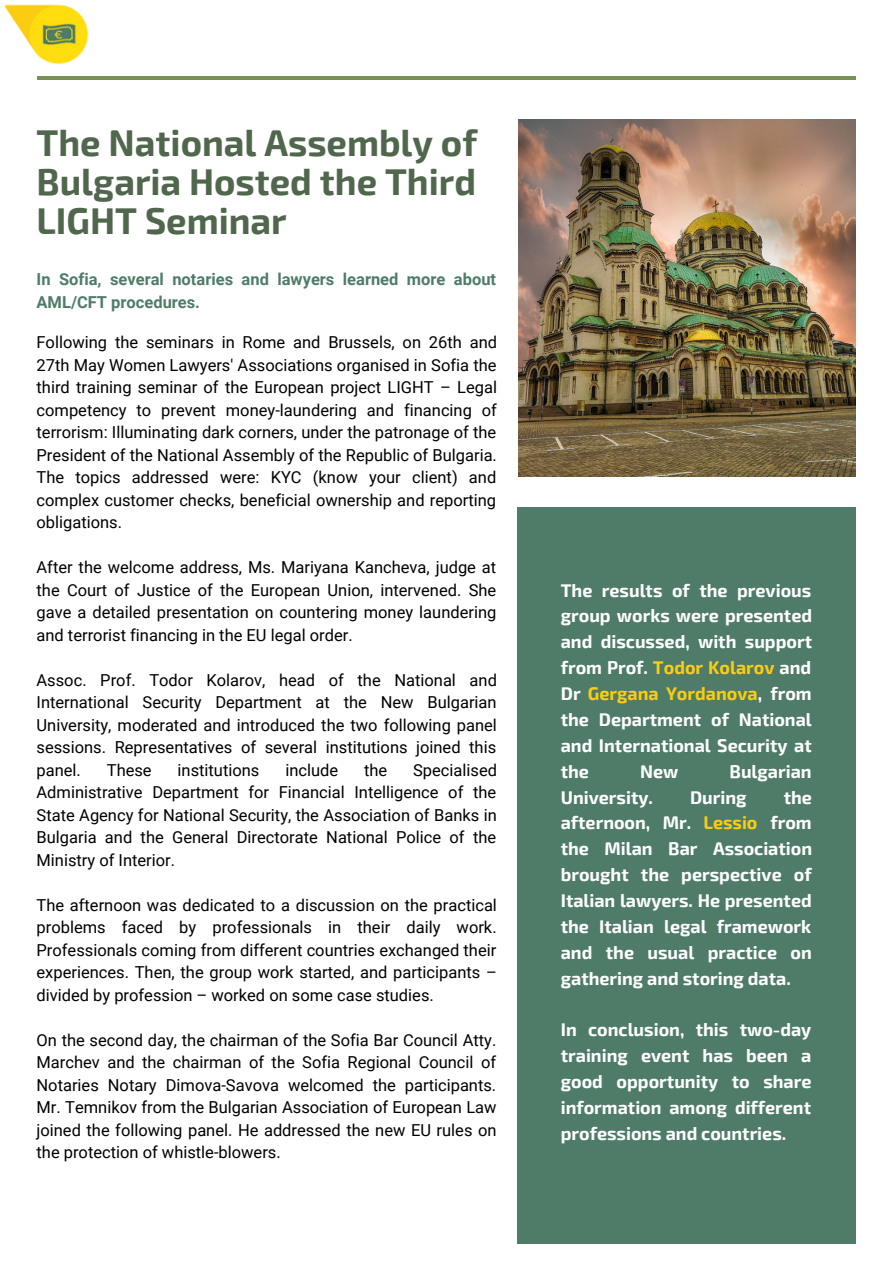
<style>
.page{position:relative;width:893px;height:1264px;background:#fff}
.page>*{position:absolute;margin:0;border:0;box-sizing:border-box;transform-origin:0 0}
.t1{font:700 36.45px/39.3px "Exo 2";color:#50674d;text-align:justify}
.t2{font:700 18px/25.8px "Exo 2";color:#fff;text-align:justify}
.t3{font:16.5px/22.5px "Roboto";color:#000;text-align:justify}
.t4{font:700 16.5px/22.5px "Roboto";color:#4e7c68}
.s1{color:#facc14}
</style>
<div class="page">
<img style="left:518px;top:120px;width:337px;height:356px">
<div style="left:517px;top:507px;width:338px;height:736px;background:#4e7c68"></div>
<hr style="left:37px;top:76px;width:818px;height:4px;background:#779254">
<img style="left:4px;top:4px;width:85px;height:61px">
<h1 class="t1" style="left:37px;top:121px;width:442px">The National Assembly of Bulgaria Hosted the Third LIGHT Seminar</h1>
<p class="t4" style="left:37px;top:268px;width:461px">In Sofia, several notaries and lawyers learned more about<br>AML/CFT procedures.</p>
<p class="t3" style="left:37px;top:331px;width:462px">Following the seminars in Rome and Brussels, on 26th and 27th May Women Lawyers' Associations organised in Sofia the third training seminar of the European project LIGHT – Legal competency to prevent money-laundering and financing of terrorism: Illuminating dark corners, under the patronage of the President of the National Assembly of the Republic of Bulgaria.<br>The topics addressed were: KYC (know your client) and complex customer checks, beneficial ownership and reporting obligations.</p>
<p class="t3" style="left:37px;top:556px;width:461px">After the welcome address, Ms. Mariyana Kancheva, judge at the Court of Justice of the European Union, intervened. She gave a detailed presentation on countering money laundering and terrorist financing in the EU legal order.</p>
<p class="t3" style="left:37px;top:668px;width:462px">Assoc. Prof. Todor Kolarov, head of the National and International Security Department at the New Bulgarian University, moderated and introduced the two following panel sessions. Representatives of several institutions joined this panel.</p>
<p class="t3" style="left:37px;top:758px;width:462px;text-indent:376px">Specialised Administrative Department for Financial Intelligence of the State Agency for National Security, the Association of Banks in Bulgaria and the General Directorate National Police of the Ministry of Interior.</p>
<p class="t3" style="left:37px;top:893px;width:462px">The afternoon was dedicated to a discussion on the practical problems faced by professionals in their daily work.<br>Professionals coming from different countries exchanged their experiences. Then, the group work started, and participants – divided by profession – worked on some case studies.</p>
<p class="t3" style="left:37px;top:1028px;width:461px">On the second day, the chairman of the Sofia Bar Council Atty.<br>Marchev and the chairman of the Sofia Regional Council of Notaries Notary Dimova-Savova welcomed the participants.<br>Mr. Temnikov from the Bulgarian Association of European Law joined the following panel. He addressed the new EU rules on the protection of whistle-blowers.</p>
<p class="t3" style="left:107px;top:758px;width:46px">These</p>
<p class="t3" style="left:178px;top:758px;width:83px">institutions</p>
<p class="t3" style="left:285px;top:758px;width:54px">include</p>
<p class="t3" style="left:364px;top:758px;width:25px">the</p>
<p class="t2" style="left:560px;top:576px;width:253px">The results of the previous group works were presented and discussed, with support from Prof. <span class="s1">Todor Kolarov</span> and Dr <span class="s1">Gergana Yordanova</span>, from the Department of National and International Security at the</p>
<p class="t2" style="left:640px;top:757px;width:40px">New</p>
<p class="t2" style="left:729px;top:757px;width:84px">Bulgarian</p>
<p class="t2" style="left:560px;top:783px;width:94px">University.</p>
<p class="t2" style="left:690px;top:783px;width:58px">During</p>
<p class="t2" style="left:560px;top:783px;width:253px;text-indent:223px">the afternoon, Mr. <span class="s1">Lessio</span> from the Milan Bar Association brought the perspective of Italian lawyers. He presented the Italian legal framework and the usual practice on gathering and storing data.</p>
<p class="t2" style="left:560px;top:1016px;width:252px">In conclusion, this two-day training event has been a good opportunity to share information among different professions and countries.</p>
</div>
